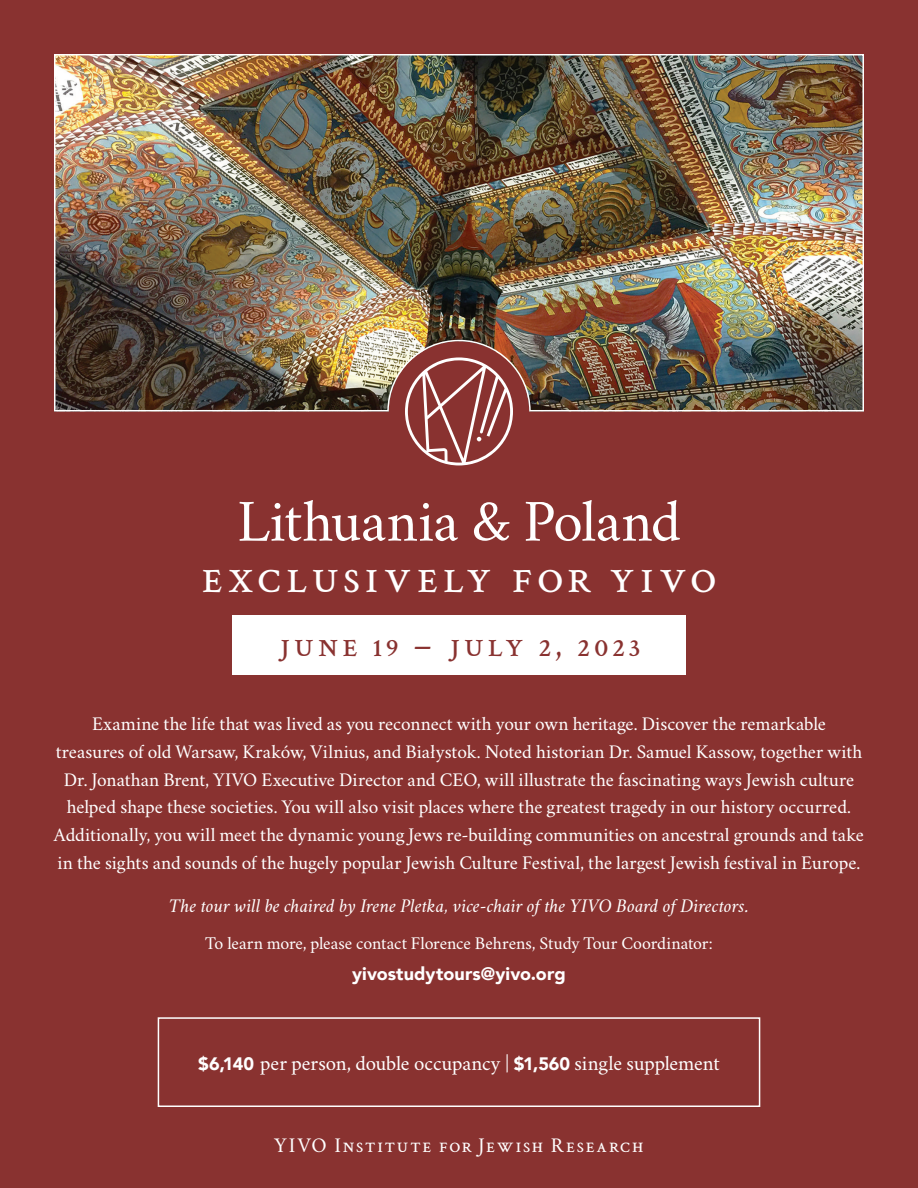
<style>
.page{position:relative;width:918px;height:1188px;background:#893230}
.page>*{position:absolute;margin:0;border:0;box-sizing:border-box;transform-origin:0 0}
.t1{font:60px "Crimson";letter-spacing:-.01em;color:#fff}
.t2{font:49.5px "Crimson";letter-spacing:.095em;color:#fff}
.t3{font:36px "Crimson";letter-spacing:.11em;color:#893230}
.t4{font:21px "Crimson";color:#fff}
.t5{font:21px "Crimson";letter-spacing:.07em;color:#fff}
.t6{font:19.5px/27.9px "Crimson";color:#fff;text-align:center}
.t7{font:italic 19.5px "Crimson";letter-spacing:-.005em;color:#fff}
.t8{font:18px "Crimson";color:#fff}
.t9{font:900 18px "Avenir";letter-spacing:.005em;color:#fff}
.s1{font-family:"Avenir";font-weight:900;font-size:18px}
</style>
<div class="page">
<div style="left:158px;top:1017px;width:602px;height:90px;border:2px solid #fff"></div>
<div style="left:232px;top:616px;width:454px;height:59px;background:#fff"></div>
<img style="left:54px;top:54px;width:810px;height:358px">
<svg style="left:405px;top:357px;width:108px;height:108px"></svg>
<h1 class="t1" style="left:237px;top:481px;width:445px">Lithuania &amp; Poland</h1>
<h2 class="t2" style="left:202px;top:542px;width:516px">exclusively for yivo</h2>
<h3 class="t3" style="left:277px;top:620px;width:365px">june 19 – july 2, 2023</h3>
<p class="t6" style="left:54px;top:709px;width:812px">Examine the life that was lived as you reconnect with your own heritage. Discover the remarkable<br>treasures of old Warsaw, Kraków, Vilnius, and Białystok. Noted historian Dr. Samuel Kassow, together with Dr. Jonathan Brent, YIVO Executive Director and CEO, will illustrate the fascinating ways Jewish culture helped shape these societies. You will also visit places where the greatest tragedy in our history occurred.<br>Additionally, you will meet the dynamic young Jews re-building communities on ancestral grounds and take in the sights and sounds of the hugely popular Jewish Culture Festival, the largest Jewish festival in Europe.</p>
<p class="t7" style="left:169px;top:894px;width:582px">The tour will be chaired by Irene Pletka, vice-chair of the YIVO Board of Directors.</p>
<p class="t8" style="left:205px;top:931px;width:509px">To learn more, please contact Florence Behrens, Study Tour Coordinator:</p>
<p class="t9" style="left:352px;top:958px;width:215px">yivostudytours@yivo.org</p>
<p class="t4" style="left:198px;top:1049px;width:523px"><span class="s1">$6,140</span> per person, double occupancy | <span class="s1">$1,560</span> single supplement</p>
<p class="t5" style="left:275px;top:1131px;width:370px">YIVO Institute for Jewish Research</p>
</div>
